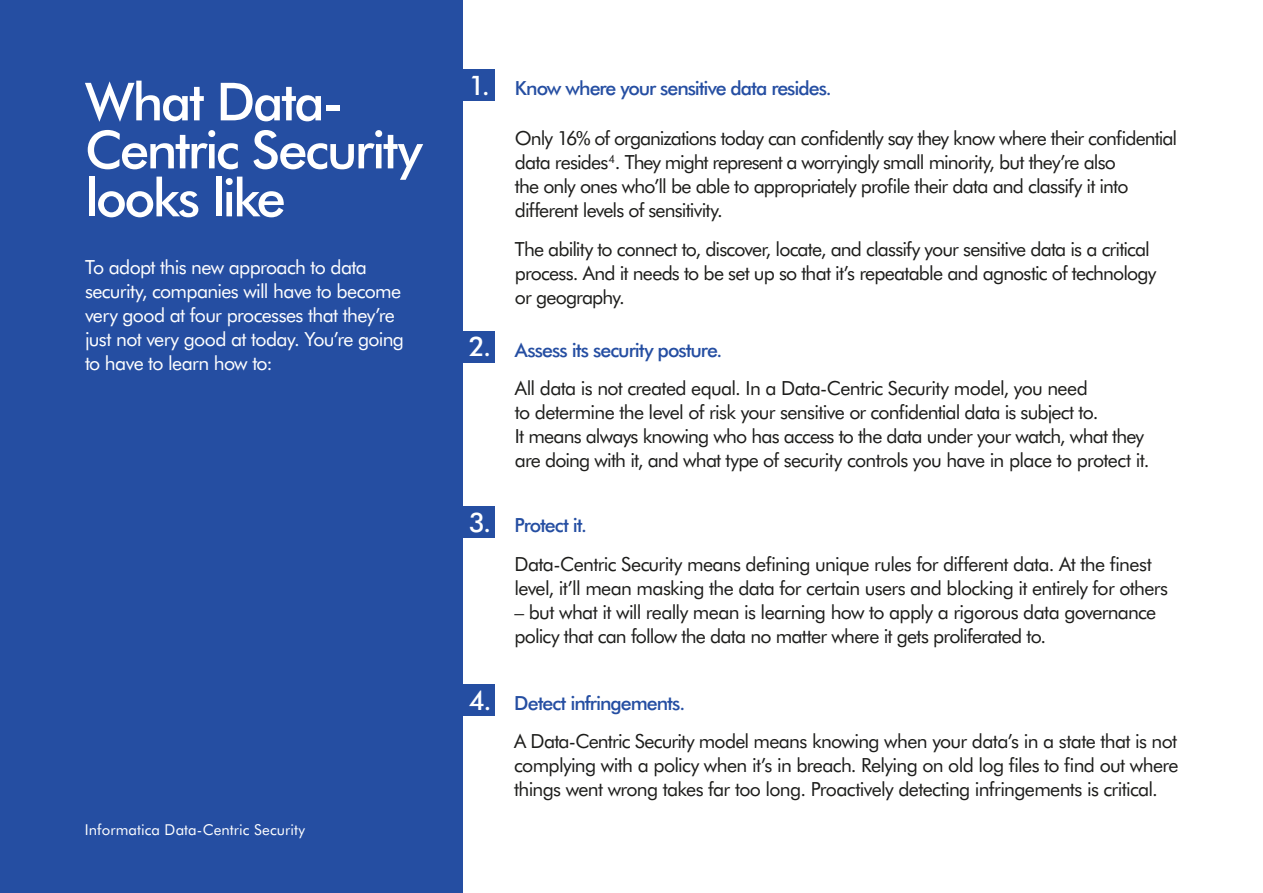
<style>
.page{position:relative;width:1263px;height:893px;background:#fff}
.page>*{position:absolute;margin:0;border:0;box-sizing:border-box;transform-origin:0 0}
.t1{font:500 52.5px/48px "Futura BT";letter-spacing:-.05em;color:#fff}
.t2{font:500 27px "Futura BT";color:#fff}
.t3{font:19.5px/24px "Futura BT";letter-spacing:-.04em;color:#1d1d1b}
.t4{font:19.5px/24px "Futura BT";letter-spacing:-.035em;color:#fff}
.t5{font:500 19.5px "Futura BT";letter-spacing:-.05em;color:#254ea2}
.t6{font:15px "Futura BT";letter-spacing:.005em;color:#fff}
</style>
<div class="page">
<div style="left:0;top:0;width:462px;height:893px;background:#254ea2"></div>
<div style="left:462px;top:69px;width:33px;height:32px;background:#254ea2"></div>
<div style="left:462px;top:331px;width:33px;height:31px;background:#254ea2"></div>
<div style="left:462px;top:506px;width:33px;height:32px;background:#254ea2"></div>
<div style="left:462px;top:684px;width:33px;height:32px;background:#254ea2"></div>
<h1 class="t1" style="left:85px;top:77px;width:339px">What Data-<br>Centric Security looks like</h1>
<p class="t4" style="left:85px;top:254px;width:320px">To adopt this new approach to data security, companies will have to become very good at four processes that they’re just not very good at today. You’re going to have to learn how to:</p>
<p class="t6" style="left:85px;top:821px;width:222px">Informatica Data-Centric Security</p>
<h2 class="t2" style="left:469px;top:69px;width:23px">1.</h2>
<p class="t5" style="left:515px;top:76px;width:318px">Know where your sensitive data resides.</p>
<p class="t3" style="left:515px;top:126px;width:664px">Only 16% of organizations today can confidently say they know where their confidential data resides<sup>4</sup>. They might represent a worryingly small minority, but they’re also<br>the only ones who’ll be able to appropriately profile their data and classify it into different levels of sensitivity.</p>
<p class="t3" style="left:515px;top:236px;width:643px">The ability to connect to, discover, locate, and classify your sensitive data is a critical process. And it needs to be set up so that it’s repeatable and agnostic of technology or geography.</p>
<h2 class="t2" style="left:469px;top:330px;width:24px">2.</h2>
<p class="t5" style="left:515px;top:338px;width:209px">Assess its security posture.</p>
<p class="t3" style="left:515px;top:376px;width:636px">All data is not created equal. In a Data-Centric Security model, you need<br>to determine the level of risk your sensitive or confidential data is subject to.<br>It means always knowing who has access to the data under your watch, what they are doing with it, and what type of security controls you have in place to protect it.</p>
<h2 class="t2" style="left:469px;top:506px;width:24px">3.</h2>
<p class="t5" style="left:514px;top:514px;width:74px">Protect it.</p>
<p class="t3" style="left:514px;top:551px;width:655px">Data-Centric Security means defining unique rules for different data. At the finest level, it’ll mean masking the data for certain users and blocking it entirely for others</p>
<p class="t3" style="left:514px;top:599px;width:643px">– but what it will really mean is learning how to apply a rigorous data governance policy that can follow the data no matter where it gets proliferated to.</p>
<h2 class="t2" style="left:469px;top:684px;width:24px">4.</h2>
<p class="t5" style="left:514px;top:691px;width:173px">Detect infringements.</p>
<p class="t3" style="left:514px;top:729px;width:666px;text-align:justify">A Data-Centric Security model means knowing when your data’s in a state that is not complying with a policy when it’s in breach. Relying on old log files to find out where things went wrong takes far too long. Proactively detecting infringements is critical.</p>
</div>
